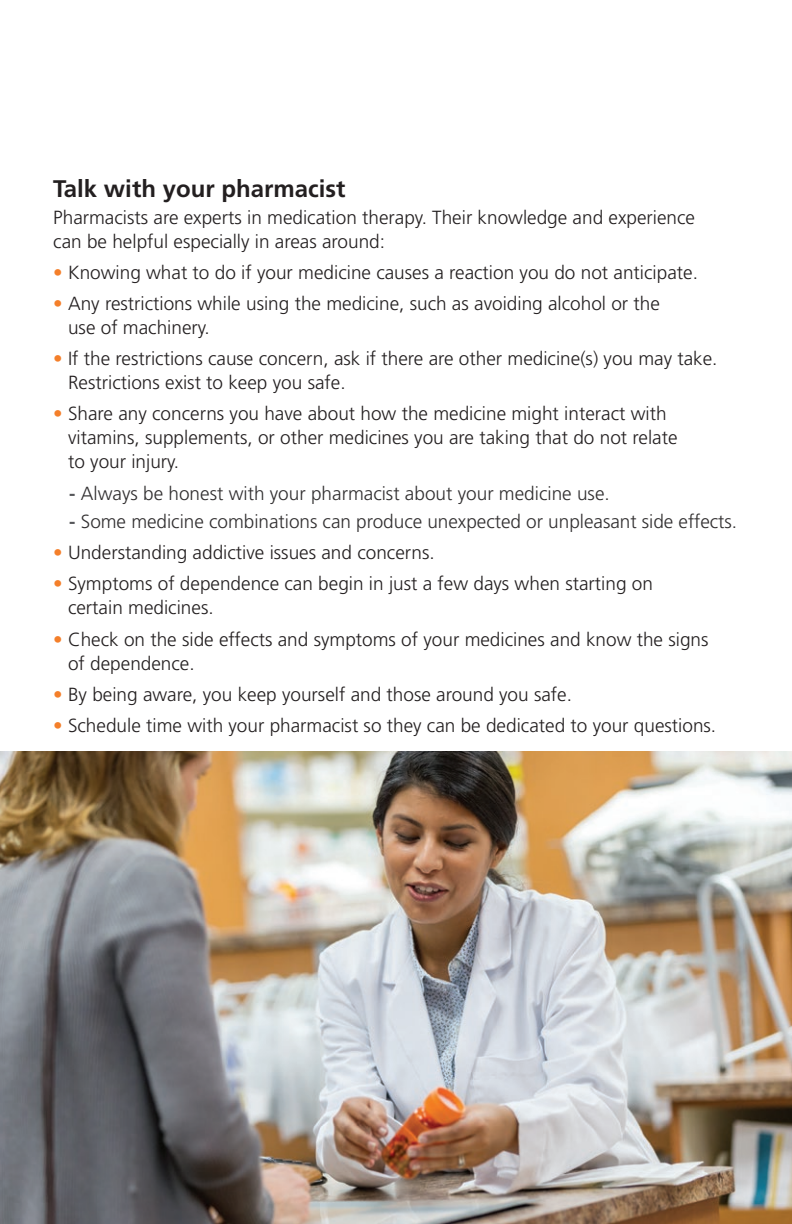
<style>
.page{position:relative;width:792px;height:1224px;background:#fff}
.page>*{position:absolute;margin:0;border:0;box-sizing:border-box;transform-origin:0 0}
.t1{font:700 24px "Frutiger LT Std";color:#231f20}
.t2{font:300 19px/24px "Frutiger LT Std";color:#231f20}
.t3{font:300 19px/28.4px "Frutiger LT Std";color:#312f30}
.s1{color:#f47f2a}
.s2{font-weight:700;color:#555659}
</style>
<div class="page">
<img style="left:0;top:752px;width:792px;height:472px">
<p class="t1" style="left:53px;top:174px;width:294px">Talk with your pharmacist</p>
<p class="t2" style="left:53px;top:205px;width:643px">Pharmacists are experts in medication therapy. Their knowledge and experience can be helpful especially in areas around:</p>
<p class="t2" style="left:53px;top:261px;width:646px"><span class="s1">•</span> Knowing what to do if your medicine causes a reaction you do not anticipate.</p>
<p class="t2" style="left:68px;top:292px;width:593px;text-indent:-15px"><span class="s1">•</span> Any restrictions while using the medicine, such as avoiding alcohol or the use of machinery.</p>
<p class="t2" style="left:68px;top:347px;width:651px;text-indent:-15px"><span class="s1">•</span> If the restrictions cause concern, ask if there are other medicine(s) you may take.<br>Restrictions exist to keep you safe.</p>
<p class="t2" style="left:68px;top:402px;width:611px;text-indent:-15px"><span class="s1">•</span> Share any concerns you have about how the medicine might interact with vitamins, supplements, or other medicines you are taking that do not relate to your injury.</p>
<p class="t3" style="left:69px;top:479px;width:669px"><span class="s2">‐</span> Always be honest with your pharmacist about your medicine use.<br><span class="s2">‐</span> Some medicine combinations can produce unexpected or unpleasant side effects.</p>
<p class="t2" style="left:53px;top:541px;width:383px"><span class="s1">•</span> Understanding addictive issues and concerns.</p>
<p class="t2" style="left:68px;top:572px;width:586px;text-indent:-15px"><span class="s1">•</span> Symptoms of dependence can begin in just a few days when starting on certain medicines.</p>
<p class="t2" style="left:68px;top:627px;width:642px;text-indent:-15px"><span class="s1">•</span> Check on the side effects and symptoms of your medicines and know the signs of dependence.</p>
<p class="t2" style="left:53px;top:682px;width:520px"><span class="s1">•</span> By being aware, you keep yourself and those around you safe.</p>
<p class="t2" style="left:53px;top:714px;width:664px"><span class="s1">•</span> Schedule time with your pharmacist so they can be dedicated to your questions.</p>
</div>
